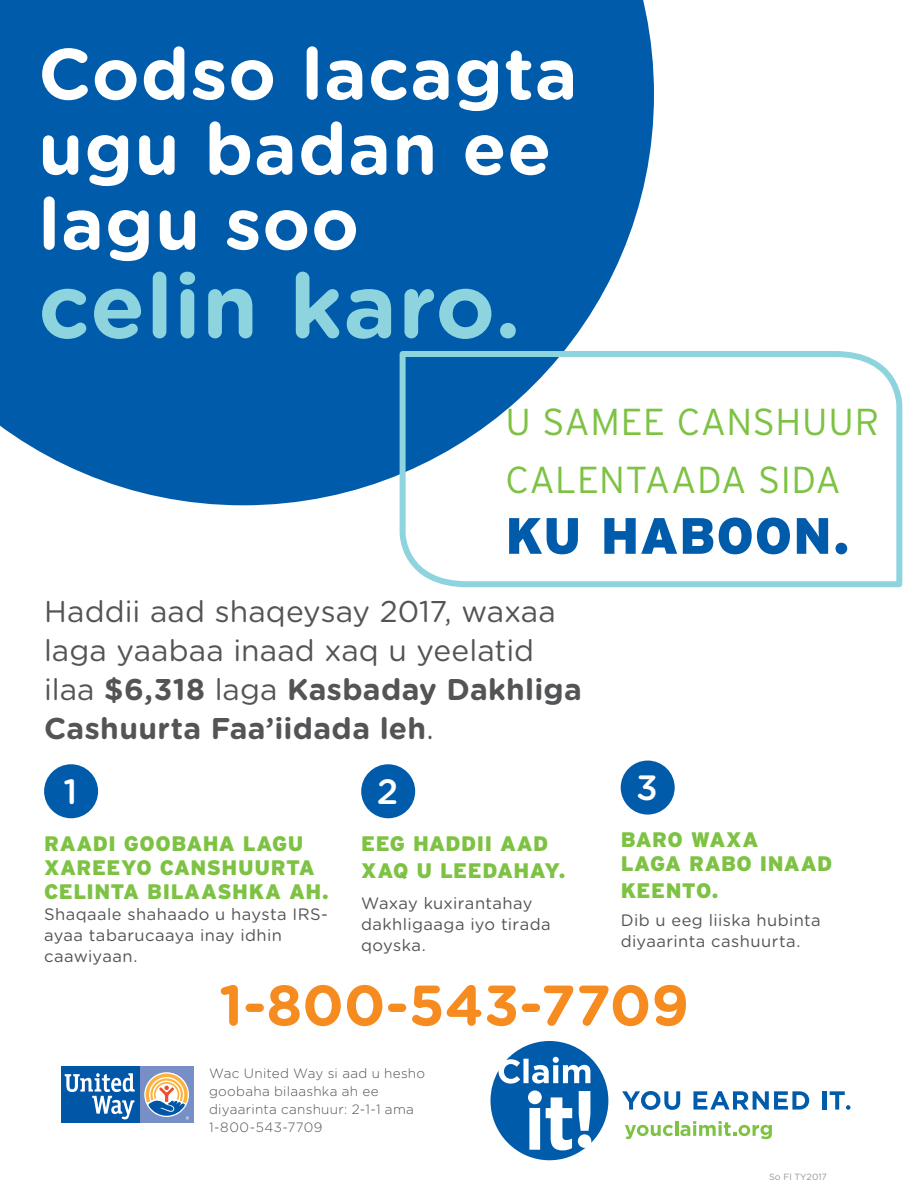
<style>
.page{position:relative;width:918px;height:1188px;background:#fff}
.page>*{position:absolute;margin:0;border:0;box-sizing:border-box;transform-origin:0 0}
.t1{font:700 90px "Gotham Rounded";letter-spacing:.01em;color:#8dd4df}
.t2{font:700 72px/75px "Gotham Rounded";letter-spacing:.015em;color:#fff}
.t3{font:700 57px "Gotham Rounded";color:#f68b1f}
.t4{font:900 51px "Interstate";letter-spacing:.015em;color:#005baa}
.t5{font:300 37.5px/57.6px "Interstate";letter-spacing:.01em;color:#7dc242}
.t6{font:500 35.1px "Gotham Rounded";color:#fff}
.t7{font:30px/39px "Gotham Rounded";letter-spacing:.005em;color:#535456}
.t8{font:900 21px/24px "Interstate";letter-spacing:.02em;color:#7dc242}
.t9{font:16.5px/21px "Gotham Rounded";letter-spacing:.025em;color:#535456}
.t10{font:300 13.5px/18px "Gotham Rounded";letter-spacing:.02em;color:#535456}
.t11{font:9px "Gotham Rounded";color:#999597}
.s1{font-weight:700}
</style>
<div class="page">
<div style="left:0;top:0;width:654px;height:505px;background:#005baa"></div>
<div style="left:140px;top:1067px;width:54px;height:56px;background:#788ec7"></div>
<div style="left:61px;top:1067px;width:79px;height:56px;background:#0056a7"></div>
<svg style="left:144px;top:1072px;width:45px;height:45px"></svg>
<svg style="left:65px;top:1073px;width:70px;height:46px"></svg>
<svg style="left:146px;top:1074px;width:43px;height:46px"></svg>
<svg style="left:397px;top:348px;width:506px;height:240px"></svg>
<svg style="left:625px;top:1125px;width:48px;height:14px"></svg>
<hr style="left:675px;top:1121px;width:3px;height:15px;background:#7dc242">
<svg style="left:680px;top:1121px;width:92px;height:18px"></svg>
<svg style="left:622px;top:1091px;width:58px;height:19px"></svg>
<svg style="left:693px;top:1091px;width:116px;height:19px"></svg>
<hr style="left:822px;top:1091px;width:4px;height:19px;background:#005baa">
<svg style="left:830px;top:1091px;width:20px;height:19px"></svg>
<svg style="left:491px;top:1041px;width:117px;height:119px"></svg>
<div style="left:44px;top:764px;width:54px;height:54px;background:#005baa;border-radius:50%"></div>
<div style="left:361px;top:764px;width:54px;height:54px;background:#005baa;border-radius:50%"></div>
<div style="left:621px;top:761px;width:54px;height:54px;background:#005baa;border-radius:50%"></div>
<h2 class="t2" style="left:38px;top:33px;width:541px">Codso lacagta ugu badan ee lagu soo</h2>
<h1 class="t1" style="left:38px;top:240px;width:484px">celin karo.</h1>
<h3 class="t5" style="left:506px;top:393px;width:375px">U SAMEE CANSHUUR<br>CALENTAADA SIDA</h3>
<h3 class="t4" style="left:506px;top:507px;width:345px">KU HABOON.</h3>
<h3 class="t7" style="left:44px;top:591px;width:539px">Haddii aad shaqeysay 2017, waxaa laga yaabaa inaad xaq u yeelatid ilaa <span class="s1">$6,318</span> laga <span class="s1">Kasbaday Dakhliga<br>Cashuurta Faa’iidada leh</span>.</h3>
<h3 class="t6" style="left:636px;top:763px;width:23px">3</h3>
<p class="t8" style="left:621px;top:827px;width:213px">BARO WAXA<br>LAGA RABO INAAD</p>
<p class="t8" style="left:621px;top:878px;width:99px">KEENTO.</p>
<p class="t9" style="left:621px;top:909px;width:202px">Dib u eeg liiska hubinta diyaarinta cashuurta.</p>
<h3 class="t3" style="left:219px;top:964px;width:472px">1-800-543-7709</h3>
<h3 class="t6" style="left:377px;top:767px;width:23px">2</h3>
<p class="t8" style="left:361px;top:830px;width:206px;line-height:27px">EEG HADDII AAD<br>XAQ U LEEDAHAY.</p>
<p class="t9" style="left:361px;top:892px;width:191px">Waxay kuxirantahay dakhligaaga iyo tirada qoyska.</p>
<h3 class="t6" style="left:63px;top:767px;width:15px">1</h3>
<p class="t8" style="left:44px;top:831px;width:286px">RAADI GOOBAHA LAGU<br>XAREEYO CANSHUURTA<br>CELINTA BILAASHKA AH.</p>
<p class="t9" style="left:44px;top:903px;width:285px">Shaqaale shahaado u haysta IRS&shy;ayaa tabarucaaya inay idhin caawiyaan.</p>
<p class="t10" style="left:209px;top:1064px;width:218px">Wac United Way si aad u hesho goobaha bilaashka ah ee diyaarinta canshuur: 2-1-1 ama<br>1-800-543-7709</p>
<p class="t11" style="left:769px;top:1171px;width:59px">So Fl TY2017</p>
</div>
